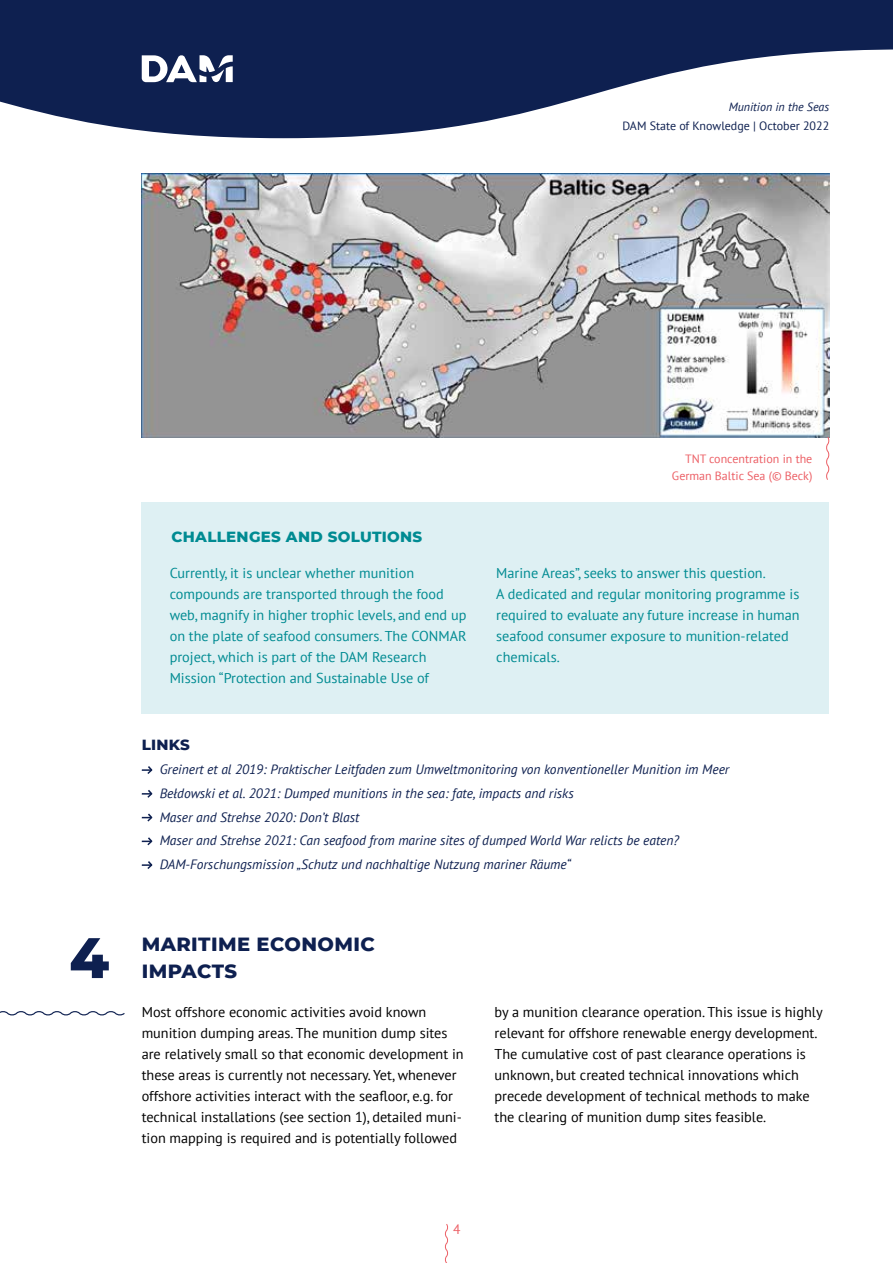
<style>
.page{position:relative;width:893px;height:1263px;background:#fff}
.page>*{position:absolute;margin:0;border:0;box-sizing:border-box;transform-origin:0 0}
.t1{font:800 57px "Montserrat";color:#0e2050}
.t2{font:800 19.5px/27px "Montserrat";letter-spacing:.02em;color:#0e2050}
.t3{font:800 15px "Montserrat";letter-spacing:.02em;color:#008b92}
.t4{font:800 15px "Montserrat";letter-spacing:.02em;color:#0e2050}
.t5{font:14.25px/21px "PT Sans";color:#000}
.t6{font:14.25px/21px "PT Sans";color:#008b92}
.t7{font:italic 13.5px/23.7px "PT Sans";color:#0e2050}
.t8{font:13.5px "PT Sans";color:#ec5f65}
.t9{font:12px/16.5px "PT Sans";color:#ec5f65;text-align:right}
.t10{font:12px "PT Sans";color:#0e2050}
.t11{font:italic 12px "PT Sans";color:#0e2050}
</style>
<div class="page">
<svg style="left:0;top:0;width:893px;height:138px;fill:#0e2050"></svg>
<svg style="left:142px;top:55px;width:91px;height:27px"></svg>
<svg style="left:445px;top:1224px;width:3px;height:39px"></svg>
<svg style="left:142px;top:766px;width:11px;height:8px"></svg>
<svg style="left:142px;top:790px;width:11px;height:8px"></svg>
<svg style="left:142px;top:813px;width:11px;height:9px"></svg>
<svg style="left:142px;top:837px;width:11px;height:9px"></svg>
<svg style="left:142px;top:861px;width:11px;height:8px"></svg>
<img style="left:142px;top:173px;width:687px;height:264px">
<svg style="left:825px;top:436px;width:5px;height:44px"></svg>
<div style="left:142px;top:502px;width:687px;height:211px;background:#def0f3"></div>
<p class="t11" style="left:729px;top:99px;width:102px">Munition in the Seas</p>
<p class="t10" style="left:622px;top:118px;width:208px">DAM State of Knowledge | October 2022</p>
<h1 class="t1" style="left:69px;top:916px;width:41px">4</h1>
<p class="t9" style="left:672px;top:450px;width:142px">TNT concentration in the<br>German Baltic Sea (© Beck)</p>
<p class="t3" style="left:171px;top:526px;width:252px">CHALLENGES AND SOLUTIONS</p>
<p class="t6" style="left:170px;top:562px;width:298px">Currently, it is unclear whether munition compounds are transported through the food web, magnify in higher trophic levels, and end up on the plate of seafood consumers. The CONMAR project, which is part of the DAM Research Mission “Protection and Sustainable Use of</p>
<p class="t6" style="left:496px;top:562px;width:305px">Marine Areas”, seeks to answer this question.<br>A dedicated and regular monitoring programme is required to evaluate any future increase in human seafood consumer exposure to munition-related chemicals.</p>
<p class="t4" style="left:142px;top:734px;width:50px">LINKS</p>
<p class="t7" style="left:160px;top:757px;width:571px">Greinert et al 2019: Praktischer Leitfaden zum Umweltmonitoring von konventioneller Munition im Meer Bełdowski et al. 2021: Dumped munitions in the sea: fate, impacts and risks<br>Maser and Strehse 2020: Don’t Blast<br>Maser and Strehse 2021: Can seafood from marine sites of dumped World War relicts be eaten?<br>DAM-Forschungsmission „Schutz und nachhaltige Nutzung mariner Räume“</p>
<h2 class="t2" style="left:142px;top:929px;width:235px">MARITIME ECONOMIC<br>IMPACTS</h2>
<p class="t5" style="left:142px;top:1001px;width:323px">Most offshore economic activities avoid known munition dumping areas. The munition dump sites are relatively small so that economic development in these areas is currently not necessary. Yet, whenever offshore activities interact with the seafloor, e.g. for technical installations (see section 1), detailed muni&shy;tion mapping is required and is potentially followed</p>
<p class="t5" style="left:495px;top:1001px;width:330px">by a munition clearance operation. This issue is highly relevant for offshore renewable energy development.<br>The cumulative cost of past clearance operations is unknown, but created technical innovations which precede development of technical methods to make the clearing of munition dump sites feasible.</p>
<p class="t8" style="left:453px;top:1221px;width:9px">4</p>
</div>
